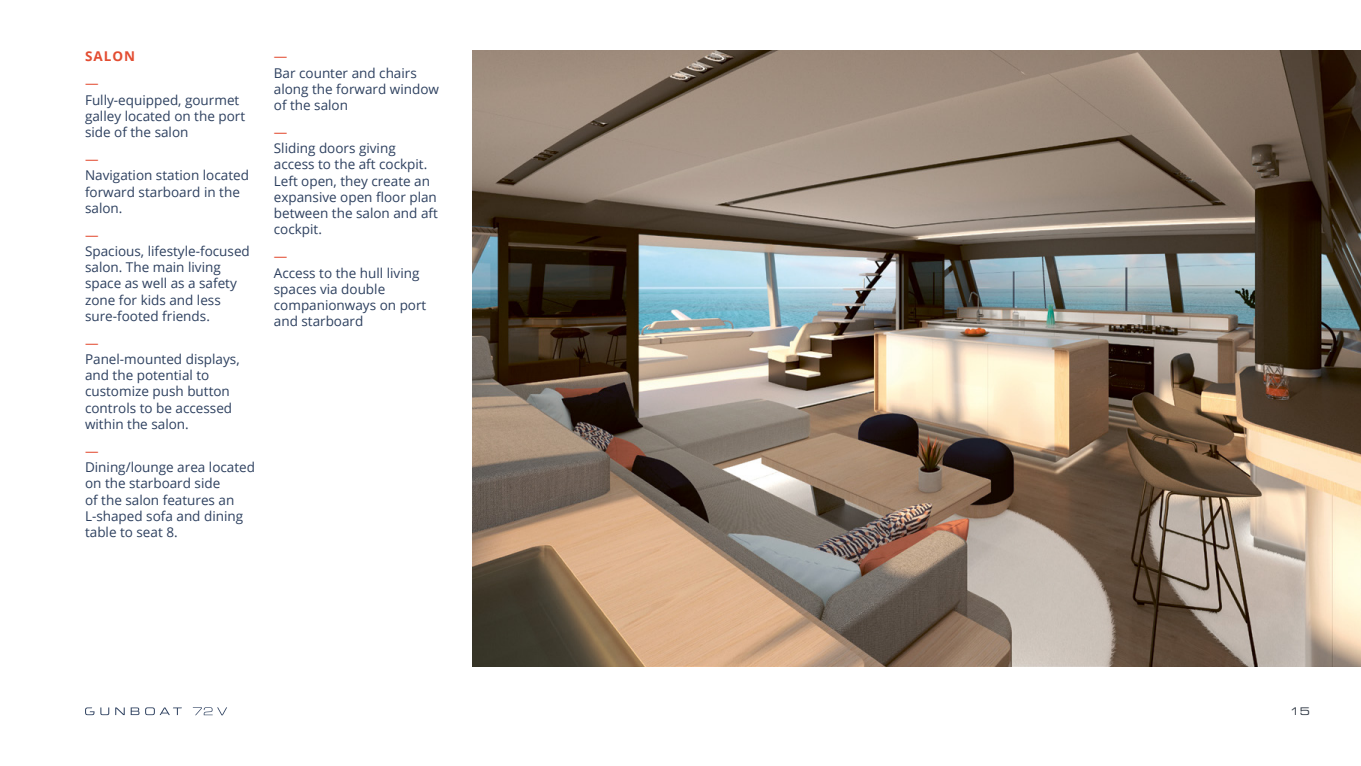
<style>
.page{position:relative;width:1361px;height:766px;background:#fff}
.page>*{position:absolute;margin:0;border:0;box-sizing:border-box;transform-origin:0 0}
.t1{font:13.5px/16.2px "Open Sans";color:#2d405f}
.t2{font:13.5px "Open Sans";color:#e34d32}
.t3{font:700 13.5px "Open Sans";letter-spacing:.075em;color:#e34d32}
.t4{font:10.5px "Eurostile LT Std Ex 2";color:#303945}
.s1{color:#e34d32}
.s2{font-style:inherit}
</style>
<div class="page">
<img style="left:472px;top:50px;width:889px;height:616px">
<svg style="left:85px;top:707px;width:9px;height:8px"></svg>
<svg style="left:145px;top:707px;width:37px;height:8px"></svg>
<svg style="left:131px;top:707px;width:8px;height:7px"></svg>
<svg style="left:115px;top:707px;width:10px;height:7px"></svg>
<svg style="left:100px;top:707px;width:9px;height:8px"></svg>
<svg style="left:193px;top:707px;width:34px;height:8px"></svg>
<p class="t3" style="left:85px;top:47px;width:52px">SALON</p>
<p class="t2" style="left:85px;top:74px;width:15px">—</p>
<p class="t1" style="left:85px;top:91px;width:162px">Fully-equipped, gourmet galley located on the port side of the salon</p>
<p class="t2" style="left:85px;top:150px;width:15px">—</p>
<p class="t1" style="left:85px;top:167px;width:165px">Navigation station located forward starboard in the salon.</p>
<p class="t1" style="left:85px;top:226px;width:166px"><span class="s1">—<br></span>Spa<span class="s2">c</span>ious, lifestyle-focused salon. The main living space as well as a safety zone for kids and less sure-footed friends.</p>
<p class="t2" style="left:85px;top:333px;width:15px">—</p>
<p class="t1" style="left:85px;top:350px;width:156px">Panel-mounted displays, and the potential to customize push button controls to be accessed within the salon.</p>
<p class="t2" style="left:85px;top:441px;width:15px">—</p>
<p class="t1" style="left:85px;top:458px;width:171px">Dining/lounge area located on the starboard side<br>of the salon features an<br>L-shaped sofa and dining table to seat 8.</p>
<p class="t2" style="left:274px;top:47px;width:15px">—</p>
<p class="t1" style="left:274px;top:64px;width:167px">Bar counter and chairs along the forward window of the salon</p>
<p class="t2" style="left:274px;top:123px;width:15px">—</p>
<p class="t1" style="left:274px;top:140px;width:165px">Sliding doors giving access to the aft cockpit.<br>Left open, they create an expansive open floor plan between the salon and aft cockpit.</p>
<p class="t2" style="left:274px;top:247px;width:15px">—</p>
<p class="t1" style="left:274px;top:264px;width:154px">Access to the hull living spaces via double companionways on port and starboard</p>
<p class="t4" style="left:1289px;top:704px;width:22px">15</p>
</div>
